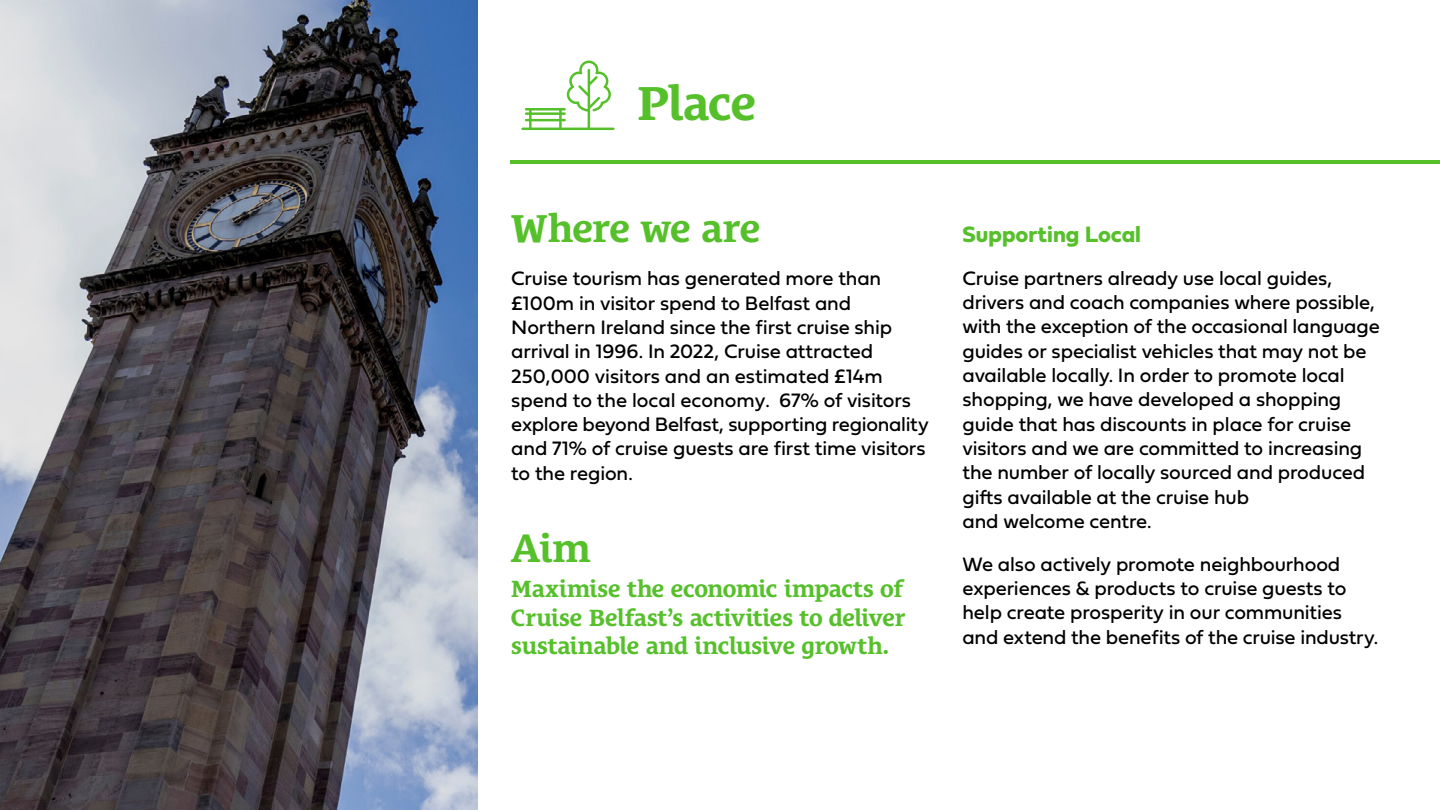
<style>
.page{position:relative;width:1440px;height:810px;background:#fff}
.page>*{position:absolute;margin:0;border:0;box-sizing:border-box;transform-origin:0 0}
.t1{font:700 48.75px "Le Monde Courrier Std";letter-spacing:-.035em;color:#56c02b}
.t2{font:700 39.75px "Le Monde Courrier Std";letter-spacing:-.03em;color:#56c02b}
.t3{font:700 24px/28.8px "Le Monde Courrier Std";letter-spacing:-.025em;color:#56c02b;text-align:justify}
.t4{font:23.25px "Fieldwork Geo Bold";color:#56c02b}
.t5{font:20.25px/24.3px "Fieldwork Geo Regular";letter-spacing:-.005em;color:#000}
</style>
<div class="page">
<img style="left:0;top:1px;width:477px;height:809px">
<hr style="left:511px;top:160px;width:929px;height:4px;background:#56c02b">
<svg style="left:521px;top:61px;width:94px;height:69px"></svg>
<h1 class="t1" style="left:637px;top:75px;width:121px">Place</h1>
<h2 class="t2" style="left:511px;top:205px;width:251px">Where we are</h2>
<p class="t5" style="left:511px;top:266px;width:419px">Cruise tourism has generated more than £100m in visitor spend to Belfast and Northern Ireland since the first cruise ship arrival in 1996. In 2022, Cruise attracted 250,000 visitors and an estimated £14m spend to the local economy. 67% of visitors explore beyond Belfast, supporting regionality and 71% of cruise guests are first time visitors to the region.</p>
<h2 class="t2" style="left:511px;top:525px;width:81px">Aim</h2>
<p class="t3" style="left:511px;top:574px;width:396px">Maximise the economic impacts of Cruise Belfast’s activities to deliver sustainable and inclusive growth.</p>
<p class="t4" style="left:962px;top:216px;width:180px">Supporting Local</p>
<p class="t5" style="left:962px;top:265px;width:419px">Cruise partners already use local guides, drivers and coach companies where possible, with the exception of the occasional language guides or specialist vehicles that may not be available locally. In order to promote local shopping, we have developed a shopping guide that has discounts in place for cruise visitors and we are committed to increasing the number of locally sourced and produced gifts available at the cruise hub<br>and welcome centre.</p>
<p class="t5" style="left:962px;top:551px;width:417px">We also actively promote neighbourhood experiences &amp; products to cruise guests to help create prosperity in our communities and extend the benefits of the cruise industry.</p>
</div>
